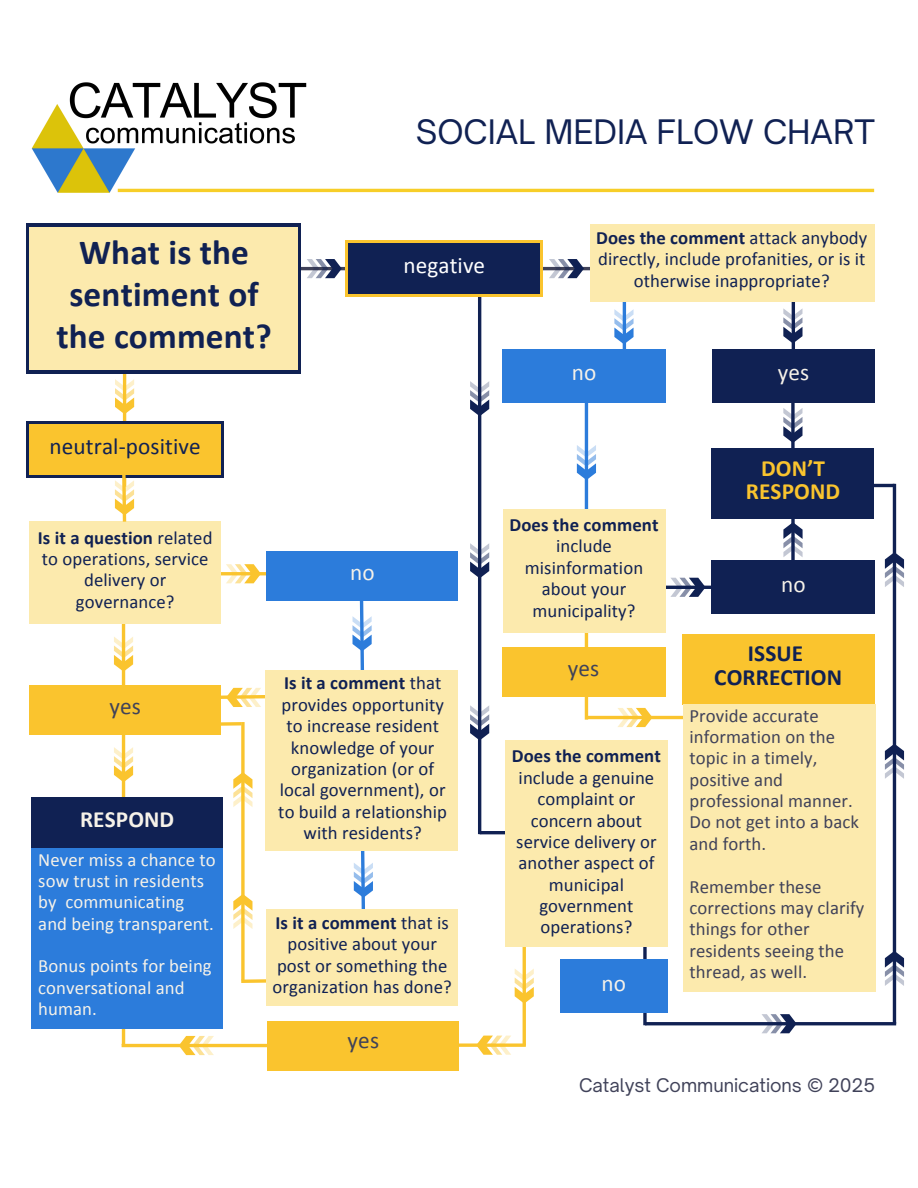
<style>
.page{position:relative;width:918px;height:1188px;background:#fff}
.page>*{position:absolute;margin:0;border:0;box-sizing:border-box;transform-origin:0 0}
.t1{font:700 35.25px/41.7px "Calibri";letter-spacing:.005em;color:#102153;text-align:center}
.t2{font:32.25px "Open Sauce One";color:#102153}
.t3{font:23.25px "Calibri";letter-spacing:.005em;color:#102153}
.t4{font:700 23.25px/23.7px "Calibri";letter-spacing:.005em;color:#102153;text-align:center}
.t5{font:700 23.25px/23.7px "Calibri";letter-spacing:.005em;color:#fac42e;text-align:center}
.t6{font:23.25px "Calibri";letter-spacing:.005em;color:#f6f2e9}
.t7{font:23.25px "Calibri";letter-spacing:.005em;color:#404259}
.t8{font:23.25px "Calibri";letter-spacing:.005em;color:#fff}
.t9{font:700 23.25px "Calibri";letter-spacing:.005em;color:#f6f2e9}
.t10{font:18.75px/21.3px "Calibri";letter-spacing:.005em;color:#102153;text-align:center}
.t11{font:18.75px/21.3px "Calibri";letter-spacing:.005em;color:#404259}
.t12{font:18.75px/21.3px "Calibri";letter-spacing:.005em;color:#f6f2e9}
.t13{font:18px "Open Sauce One";color:#404259}
.s1{font-weight:700}
</style>
<div class="page">
<hr style="left:214px;top:267px;width:201px;height:3px;background:#404259">
<hr style="left:518px;top:267px;width:85px;height:3px;background:#404259">
<hr style="left:123px;top:322px;width:3px;height:165px;background:#fac42e">
<div style="left:27px;top:224px;width:274px;height:150px;background:#102153"></div>
<div style="left:29px;top:227px;width:269px;height:143px;background:#fceaad"></div>
<div style="left:27px;top:421px;width:197px;height:57px;background:#102153"></div>
<div style="left:29px;top:424px;width:192px;height:51px;background:#fac42e"></div>
<hr style="left:122px;top:577px;width:3px;height:468px;background:#fac42e">
<hr style="left:151px;top:572px;width:134px;height:3px;background:#fac42e">
<div style="left:29px;top:522px;width:192px;height:102px;background:#fceaad"></div>
<svg style="left:115px;top:475px;width:19px;height:47px"></svg>
<div style="left:32px;top:797px;width:191px;height:51px;background:#102153"></div>
<div style="left:32px;top:848px;width:191px;height:181px;background:#2c7cdb"></div>
<svg style="left:226px;top:564px;width:35px;height:19px"></svg>
<div style="left:29px;top:685px;width:192px;height:50px;background:#fac42e"></div>
<div style="left:266px;top:551px;width:192px;height:49px;background:#2c7cdb"></div>
<div style="left:266px;top:670px;width:192px;height:181px;background:#fceaad"></div>
<svg style="left:353px;top:600px;width:19px;height:70px"></svg>
<svg style="left:241px;top:979px;width:25px;height:4px"></svg>
<div style="left:266px;top:910px;width:192px;height:96px;background:#fceaad"></div>
<hr style="left:623px;top:278px;width:3px;height:88px;background:#2c7cdb">
<hr style="left:792px;top:279px;width:3px;height:88px;background:#102153">
<div style="left:590px;top:224px;width:285px;height:77px;background:#fceaad"></div>
<svg style="left:791px;top:402px;width:4px;height:47px"></svg>
<hr style="left:810px;top:484px;width:84px;height:3px;background:#102153">
<div style="left:711px;top:449px;width:163px;height:70px;background:#102153"></div>
<hr style="left:585px;top:393px;width:3px;height:147px;background:#2c7cdb">
<hr style="left:639px;top:586px;width:85px;height:3px;background:#102153">
<hr style="left:585px;top:573px;width:3px;height:147px;background:#fac42e">
<div style="left:503px;top:509px;width:162px;height:124px;background:#fceaad"></div>
<svg style="left:354px;top:851px;width:19px;height:59px"></svg>
<svg style="left:241px;top:728px;width:4px;height:252px"></svg>
<svg style="left:233px;top:894px;width:19px;height:35px"></svg>
<svg style="left:233px;top:772px;width:19px;height:35px"></svg>
<svg style="left:307px;top:259px;width:34px;height:19px"></svg>
<svg style="left:549px;top:259px;width:35px;height:19px"></svg>
<svg style="left:783px;top:408px;width:20px;height:35px"></svg>
<svg style="left:614px;top:309px;width:20px;height:35px"></svg>
<svg style="left:115px;top:379px;width:19px;height:35px"></svg>
<div style="left:712px;top:349px;width:163px;height:53px;background:#102153"></div>
<svg style="left:783px;top:308px;width:20px;height:35px"></svg>
<hr style="left:791px;top:503px;width:4px;height:85px;background:#102153">
<div style="left:711px;top:561px;width:164px;height:53px;background:#102153"></div>
<hr style="left:588px;top:716px;width:111px;height:3px;background:#fac42e">
<svg style="left:643px;top:947px;width:4px;height:78px"></svg>
<div style="left:560px;top:960px;width:108px;height:53px;background:#2c7cdb"></div>
<svg style="left:783px;top:523px;width:20px;height:34px"></svg>
<svg style="left:670px;top:578px;width:35px;height:19px"></svg>
<div style="left:502px;top:349px;width:163px;height:53px;background:#2c7cdb"></div>
<div style="left:682px;top:634px;width:193px;height:71px;background:#fac42e"></div>
<svg style="left:617px;top:708px;width:35px;height:19px"></svg>
<div style="left:683px;top:705px;width:192px;height:287px;background:#fceaad"></div>
<hr style="left:480px;top:831px;width:85px;height:3px;background:#102153">
<hr style="left:478px;top:267px;width:3px;height:567px;background:#102153">
<hr style="left:122px;top:1044px;width:173px;height:3px;background:#fac42e">
<hr style="left:523px;top:896px;width:3px;height:150px;background:#fac42e">
<div style="left:505px;top:741px;width:163px;height:206px;background:#fceaad"></div>
<hr style="left:645px;top:1022px;width:251px;height:3px;background:#102153">
<hr style="left:893px;top:484px;width:3px;height:540px;background:#102153">
<svg style="left:459px;top:1043px;width:67px;height:4px"></svg>
<div style="left:267px;top:1021px;width:192px;height:49px;background:#fac42e"></div>
<svg style="left:221px;top:722px;width:24px;height:6px"></svg>
<svg style="left:221px;top:688px;width:45px;height:19px"></svg>
<svg style="left:577px;top:445px;width:19px;height:35px"></svg>
<svg style="left:114px;top:637px;width:19px;height:34px"></svg>
<svg style="left:114px;top:747px;width:19px;height:35px"></svg>
<svg style="left:179px;top:1036px;width:35px;height:19px"></svg>
<svg style="left:476px;top:1036px;width:35px;height:19px"></svg>
<svg style="left:515px;top:968px;width:19px;height:35px"></svg>
<svg style="left:470px;top:381px;width:19px;height:35px"></svg>
<svg style="left:470px;top:543px;width:19px;height:35px"></svg>
<svg style="left:470px;top:705px;width:19px;height:35px"></svg>
<svg style="left:761px;top:1014px;width:35px;height:19px"></svg>
<svg style="left:885px;top:951px;width:19px;height:35px"></svg>
<svg style="left:885px;top:744px;width:19px;height:35px"></svg>
<svg style="left:885px;top:552px;width:19px;height:35px"></svg>
<img style="left:31px;top:82px;width:280px;height:111px">
<div style="left:346px;top:240px;width:197px;height:57px;background:#fac42e"></div>
<div style="left:348px;top:243px;width:192px;height:51px;background:#102153"></div>
<hr style="left:118px;top:189px;width:756px;height:3px;background:#f7ce28">
<div style="left:502px;top:648px;width:163px;height:49px;background:#fac42e"></div>
<h2 class="t1" style="left:56px;top:235px;width:217px">What is the sentiment of the comment?</h2>
<p class="t3" style="left:50px;top:436px;width:153px">neutral-positive</p>
<p class="t10" style="left:38px;top:528px;width:176px"><span class="s1">Is it a question</span> related to operations, service delivery or governance?</p>
<p class="t2" style="left:416px;top:111px;width:461px">SOCIAL MEDIA FLOW CHART</p>
<h4 class="t8" style="left:403px;top:256px;width:83px">negative</h4>
<p class="t10" style="left:596px;top:229px;width:273px"><span class="s1">Does the comment</span> attack anybody directly, include profanities, or is it otherwise inappropriate?</p>
<p class="t6" style="left:350px;top:563px;width:26px">no</p>
<h4 class="t6" style="left:572px;top:363px;width:26px">no</h4>
<p class="t10" style="left:509px;top:516px;width:151px"><span class="s1">Does the comment </span>include misinformation about your municipality?</p>
<p class="t6" style="left:778px;top:363px;width:33px">yes</p>
<p class="t5" style="left:746px;top:458px;width:96px">DON’T<br>RESPOND</p>
<p class="t6" style="left:781px;top:574px;width:26px">no</p>
<h1 class="t7" style="left:109px;top:696px;width:33px">yes</h1>
<p class="t9" style="left:80px;top:810px;width:96px">RESPOND</p>
<h4 class="t12" style="left:38px;top:850px;width:179px">Never miss a chance to sow trust in residents by communicating and being transparent.</h4>
<p class="t12" style="left:38px;top:957px;width:175px">Bonus points for being conversational and human.</p>
<p class="t10" style="left:278px;top:674px;width:170px"><span class="s1">Is it a comment</span> that provides opportunity to increase resident knowledge of your organization (or of local government), or to build a relationship with residents?</p>
<p class="t10" style="left:273px;top:914px;width:181px"><span class="s1">Is it a comment</span> that is positive about your post or something the organization has done?</p>
<p class="t7" style="left:348px;top:1031px;width:33px">yes</p>
<p class="t7" style="left:568px;top:659px;width:33px">yes</p>
<p class="t10" style="left:512px;top:747px;width:151px"><span class="s1">Does the comment </span>include a genuine complaint or concern about service delivery or another aspect of municipal government operations?</p>
<h4 class="t6" style="left:602px;top:973px;width:26px">no</h4>
<p class="t4" style="left:714px;top:644px;width:129px">ISSUE<br>CORRECTION</p>
<p class="t11" style="left:689px;top:706px;width:171px">Provide accurate information on the topic in a timely, positive and professional manner.<br>Do not get into a back and forth.</p>
<p class="t11" style="left:689px;top:877px;width:176px">Remember these corrections may clarify things for other residents seeing the thread, as well.</p>
<p class="t13" style="left:579px;top:1074px;width:298px">Catalyst Communications © 2025</p>
</div>
